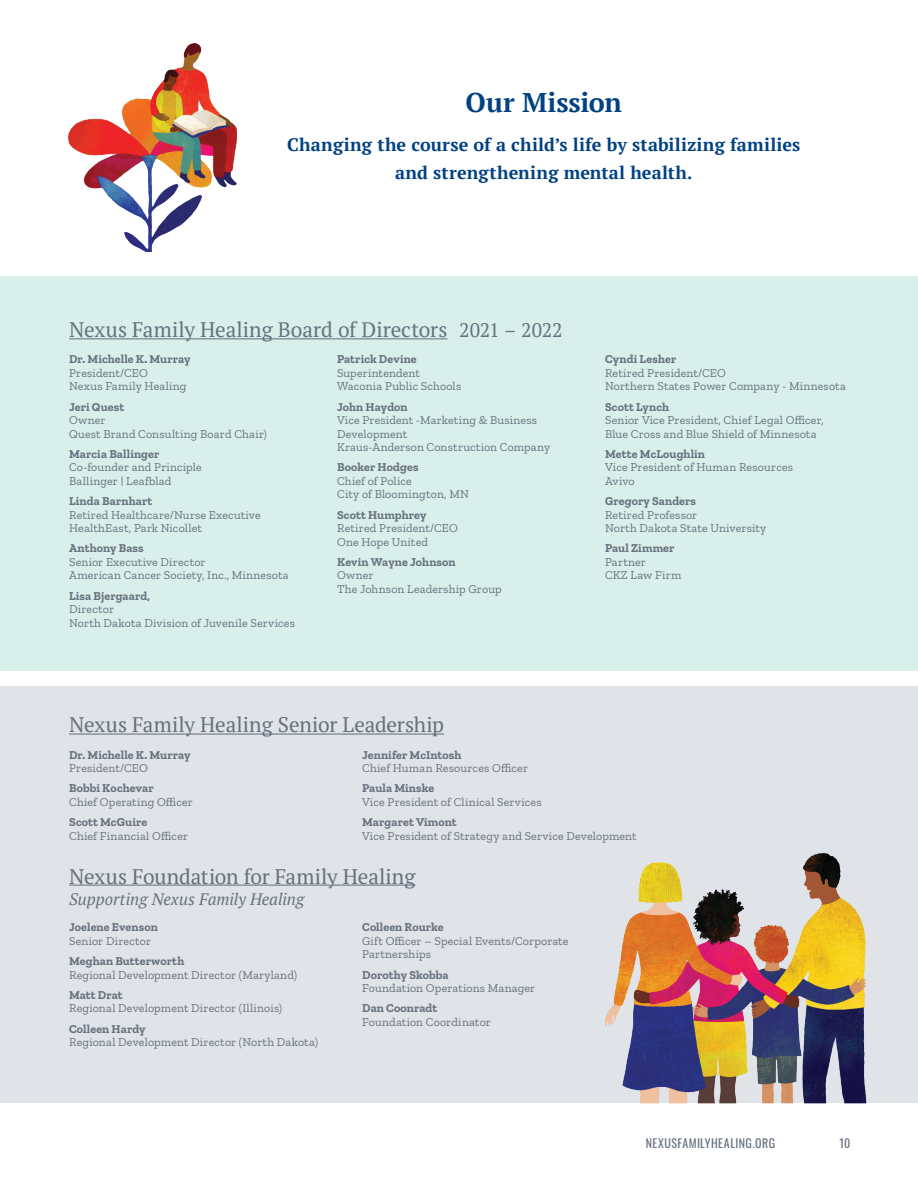
<style>
.page{position:relative;width:918px;height:1188px;background:#fff}
.page>*{position:absolute;margin:0;border:0;box-sizing:border-box;transform-origin:0 0}
.t1{font:700 27px "PT Serif";color:#004182}
.t2{font:21px "PT Serif";letter-spacing:-.005em;color:#67727f}
.t3{font:700 18px/28.5px "PT Serif";letter-spacing:.01em;color:#004182;text-align:center}
.t4{font:italic 16.5px "PT Serif";letter-spacing:-.005em;color:#67727f}
.t5{font:12px/13.5px "Zilla Slab";letter-spacing:.01em;color:#67727f}
.t6{font:700 12px "Zilla Slab";letter-spacing:.01em;color:#67727f}
.t7{font:12px "Oswald";letter-spacing:.035em;color:#67727f}
.s1{font-size:19.5px}
</style>
<div class="page">
<div style="left:0;top:276px;width:918px;height:395px;background:#d9efea"></div>
<hr style="left:69px;top:338px;width:379px;height:1px;background:#67727f">
<div style="left:0;top:687px;width:918px;height:416px;background:#e0e3e7"></div>
<hr style="left:69px;top:734px;width:375px;height:1px;background:#67727f">
<hr style="left:69px;top:885px;width:347px;height:1px;background:#67727f">
<img style="left:605px;top:853px;width:262px;height:250px">
<img style="left:68px;top:43px;width:169px;height:209px">
<h1 class="t1" style="left:466px;top:85px;width:158px">Our Mission</h1>
<h3 class="t3" style="left:287px;top:130px;width:515px">Changing the course of a child’s life by stabilizing families and strengthening mental health.</h3>
<h2 class="t2" style="left:69px;top:316px;width:495px">Nexus Family Healing Board of Directors <span class="s1">2021 – 2022</span></h2>
<p class="t6" style="left:69px;top:353px;width:123px">Dr. Michelle K. Murray</p>
<p class="t5" style="left:69px;top:366px;width:119px">President/CEO<br>Nexus Family Healing</p>
<p class="t6" style="left:69px;top:400px;width:57px">Jeri Quest</p>
<p class="t5" style="left:69px;top:414px;width:199px">Owner<br>Quest Brand Consulting Board Chair)</p>
<p class="t6" style="left:69px;top:447px;width:92px">Marcia Ballinger</p>
<p class="t5" style="left:69px;top:461px;width:134px">Co-founder and Principle<br>Ballinger | Leafblad</p>
<p class="t6" style="left:69px;top:494px;width:85px">Linda Barnhart</p>
<p class="t5" style="left:69px;top:508px;width:193px">Retired Healthcare/Nurse Executive<br>HealthEast, Park Nicollet</p>
<p class="t6" style="left:69px;top:542px;width:76px">Anthony Bass</p>
<p class="t5" style="left:69px;top:555px;width:221px">Senior Executive Director<br>American Cancer Society, Inc., Minnesota</p>
<p class="t6" style="left:69px;top:589px;width:83px">Lisa Bjergaard,</p>
<p class="t5" style="left:69px;top:602px;width:227px">Director<br>North Dakota Division of Juvenile Services</p>
<p class="t6" style="left:337px;top:353px;width:81px">Patrick Devine</p>
<p class="t5" style="left:337px;top:366px;width:126px">Superintendent<br>Waconia Public Schools</p>
<p class="t6" style="left:337px;top:400px;width:72px">John Haydon</p>
<p class="t5" style="left:337px;top:413px;width:215px">Vice President -Marketing &amp; Business<br>Development<br>Kraus-Anderson Construction Company</p>
<p class="t6" style="left:337px;top:461px;width:83px">Booker Hodges</p>
<p class="t5" style="left:337px;top:474px;width:133px">Chief of Police<br>City of Bloomington, MN</p>
<p class="t6" style="left:337px;top:508px;width:91px">Scott Humphrey</p>
<p class="t5" style="left:337px;top:521px;width:122px">Retired President/CEO<br>One Hope United</p>
<p class="t6" style="left:337px;top:555px;width:120px">Kevin Wayne Johnson</p>
<p class="t5" style="left:337px;top:569px;width:166px">Owner<br>The Johnson Leadership Group</p>
<p class="t6" style="left:605px;top:353px;width:73px">Cyndi Lesher</p>
<p class="t5" style="left:605px;top:366px;width:242px">Retired President/CEO<br>Northern States Power Company - Minnesota</p>
<p class="t6" style="left:605px;top:400px;width:66px">Scott Lynch</p>
<p class="t5" style="left:605px;top:413px;width:220px">Senior Vice President, Chief Legal Officer,<br>Blue Cross and Blue Shield of Minnesota</p>
<p class="t6" style="left:605px;top:447px;width:102px">Mette McLoughlin</p>
<p class="t5" style="left:605px;top:461px;width:190px">Vice President of Human Resources<br>Avivo</p>
<p class="t6" style="left:605px;top:494px;width:92px">Gregory Sanders</p>
<p class="t5" style="left:605px;top:508px;width:163px">Retired Professor<br>North Dakota State University</p>
<p class="t6" style="left:605px;top:541px;width:71px">Paul Zimmer</p>
<p class="t5" style="left:605px;top:555px;width:78px">Partner<br>CKZ Law Firm</p>
<h2 class="t2" style="left:69px;top:711px;width:376px">Nexus Family Healing Senior Leadership</h2>
<p class="t6" style="left:69px;top:748px;width:123px">Dr. Michelle K. Murray</p>
<p class="t5" style="left:69px;top:761px;width:80px">President/CEO</p>
<p class="t6" style="left:69px;top:781px;width:86px">Bobbi Kochevar</p>
<p class="t5" style="left:69px;top:795px;width:125px">Chief Operating Officer</p>
<p class="t6" style="left:69px;top:815px;width:80px">Scott McGuire</p>
<p class="t5" style="left:69px;top:829px;width:121px">Chief Financial Officer</p>
<p class="t6" style="left:362px;top:748px;width:101px">Jennifer McIntosh</p>
<p class="t5" style="left:362px;top:761px;width:167px">Chief Human Resources Officer</p>
<p class="t6" style="left:362px;top:781px;width:74px">Paula Minske</p>
<p class="t5" style="left:362px;top:795px;width:181px">Vice President of Clinical Services</p>
<p class="t6" style="left:362px;top:815px;width:96px">Margaret Vimont</p>
<p class="t5" style="left:362px;top:829px;width:276px">Vice President of Strategy and Service Development</p>
<h2 class="t2" style="left:69px;top:862px;width:348px">Nexus Foundation for Family Healing</h2>
<h3 class="t4" style="left:69px;top:888px;width:237px">Supporting Nexus Family Healing</h3>
<p class="t6" style="left:69px;top:921px;width:90px">Joelene Evenson</p>
<p class="t5" style="left:69px;top:934px;width:83px">Senior Director</p>
<p class="t6" style="left:69px;top:954px;width:117px">Meghan Butterworth</p>
<p class="t5" style="left:69px;top:968px;width:230px">Regional Development Director (Maryland)</p>
<p class="t6" style="left:69px;top:988px;width:55px">Matt Drat</p>
<p class="t5" style="left:69px;top:1002px;width:215px">Regional Development Director (Illinois)</p>
<p class="t6" style="left:69px;top:1022px;width:78px">Colleen Hardy</p>
<p class="t5" style="left:69px;top:1035px;width:251px">Regional Development Director (North Dakota)</p>
<p class="t6" style="left:362px;top:921px;width:83px">Colleen Rourke</p>
<p class="t5" style="left:362px;top:934px;width:208px">Gift Officer – Special Events/Corporate<br>Partnerships</p>
<p class="t6" style="left:362px;top:968px;width:88px">Dorothy Skobba</p>
<p class="t5" style="left:362px;top:981px;width:175px">Foundation Operations Manager</p>
<p class="t6" style="left:362px;top:1002px;width:77px">Dan Coonradt</p>
<p class="t5" style="left:362px;top:1015px;width:130px">Foundation Coordinator</p>
<p class="t7" style="left:646px;top:1133px;width:131px">NEXUSFAMILYHEALING.ORG</p>
<p class="t7" style="left:840px;top:1133px;width:12px">10</p>
</div>
